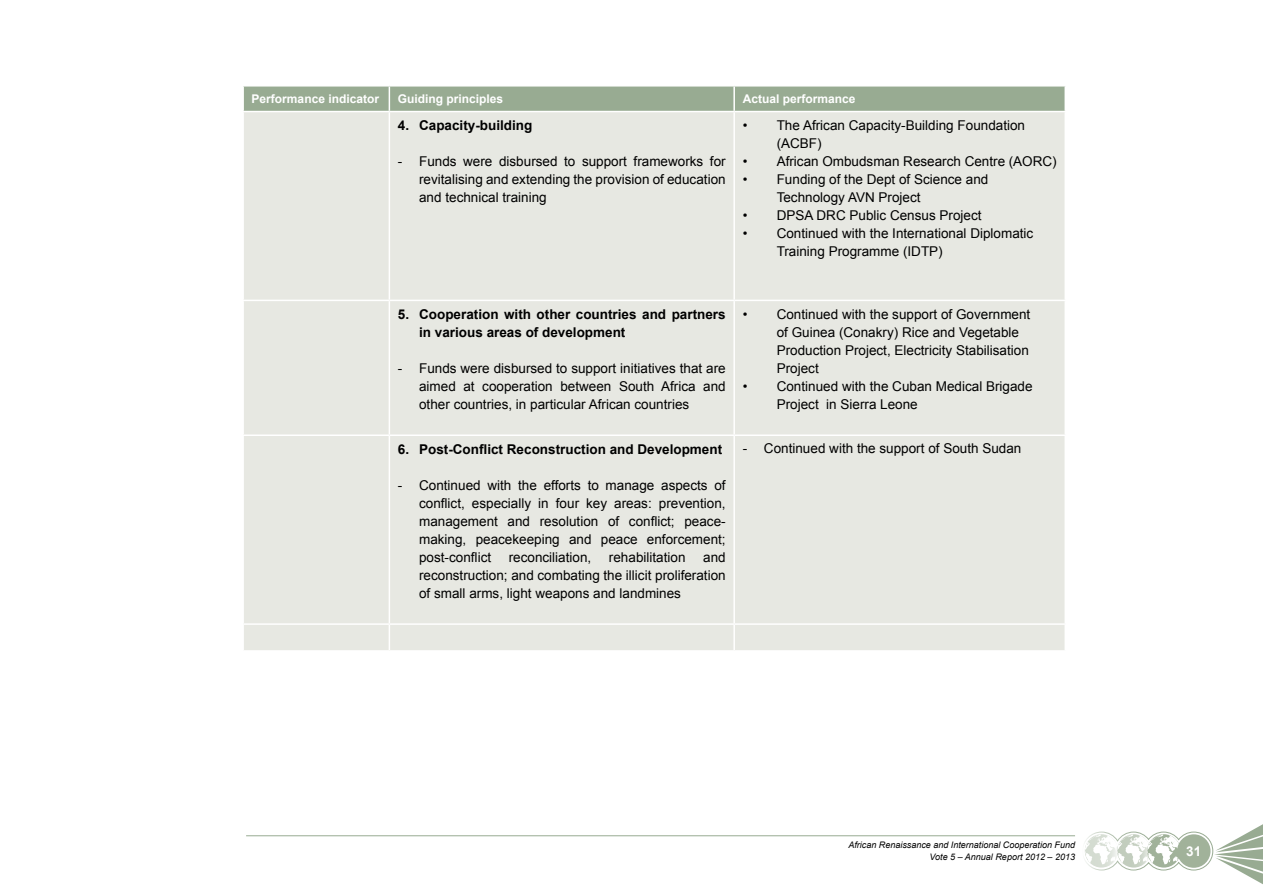
<style>
.page{position:relative;width:1263px;height:893px;background:#fff}
.page>*{position:absolute;margin:0;border:0;box-sizing:border-box;transform-origin:0 0}
.t1{font:13.5px/18px "Arial";color:#000}
.t2{font:700 13.5px/18px "Arial";color:#000}
.t3{font:700 13.5px "Arial";color:#fff}
.t4{font:700 12px "Arial";color:#fff}
.t5{font:italic 9px/12px "Arial";color:#000;text-align:right}
</style>
<div class="page">
<hr style="left:246px;top:835px;width:829px;height:1px;background:#98ab92">
<svg style="left:1085px;top:824px;width:178px;height:60px"></svg>
<div style="left:244px;top:112px;width:820px;height:538px;background:#e7e8e2"></div>
<div style="left:243px;top:86px;width:821px;height:25px;background:#98ab92"></div>
<hr style="left:734px;top:85px;width:332px;height:2px;background:#fff">
<hr style="left:733px;top:87px;width:2px;height:24px;background:#fff">
<hr style="left:389px;top:112px;width:1px;height:188px;background:#fff">
<hr style="left:733px;top:112px;width:2px;height:188px;background:#fff">
<hr style="left:242px;top:300px;width:147px;height:1px;background:#fff">
<hr style="left:389px;top:300px;width:345px;height:1px;background:#fff">
<hr style="left:389px;top:301px;width:1px;height:133px;background:#fff">
<hr style="left:734px;top:300px;width:332px;height:1px;background:#fff">
<hr style="left:733px;top:301px;width:2px;height:133px;background:#fff">
<hr style="left:242px;top:434px;width:147px;height:2px;background:#fff">
<hr style="left:389px;top:434px;width:345px;height:2px;background:#fff">
<hr style="left:389px;top:436px;width:1px;height:187px;background:#fff">
<hr style="left:734px;top:434px;width:332px;height:2px;background:#fff">
<hr style="left:733px;top:436px;width:2px;height:187px;background:#fff">
<hr style="left:242px;top:623px;width:147px;height:2px;background:#fff">
<hr style="left:389px;top:623px;width:345px;height:2px;background:#fff">
<svg style="left:389px;top:625px;width:1px;height:25px"></svg>
<hr style="left:734px;top:623px;width:332px;height:2px;background:#fff">
<hr style="left:733px;top:625px;width:2px;height:25px;background:#fff">
<p class="t4" style="left:252px;top:91px;width:129px">Performance indicator</p>
<p class="t4" style="left:398px;top:91px;width:107px">Guiding principles</p>
<p class="t4" style="left:743px;top:91px;width:114px">Actual performance</p>
<p class="t2" style="left:398px;top:117px;width:136px">4. Capacity-building</p>
<p class="t1" style="left:419px;top:152px;width:308px;text-align:justify;text-indent:-21px">- Funds were disbursed to support frameworks for revitalising and extending the provision of education and technical training</p>
<p class="t1" style="left:777px;top:116px;width:250px;text-indent:-34px">• The African Capacity-Building Foundation (ACBF)</p>
<p class="t1" style="left:743px;top:152px;width:316px">• African Ombudsman Research Centre (AORC)</p>
<p class="t1" style="left:777px;top:170px;width:213px;text-indent:-34px">• Funding of the Dept of Science and<br>Technology AVN Project</p>
<p class="t1" style="left:743px;top:206px;width:240px">• DPSA DRC Public Census Project</p>
<p class="t1" style="left:777px;top:224px;width:258px;text-indent:-34px">• Continued with the International Diplomatic<br>Training Programme (IDTP)</p>
<p class="t2" style="left:419px;top:305px;width:308px;text-indent:-21px">5. Cooperation with other countries and partners in various areas of development</p>
<p class="t1" style="left:419px;top:359px;width:308px;text-align:justify;text-indent:-21px">- Funds were disbursed to support initiatives that are aimed at cooperation between South Africa and other countries, in particular African countries</p>
<p class="t2" style="left:398px;top:440px;width:326px">6. Post-Conflict Reconstruction and Development</p>
<p class="t1" style="left:419px;top:476px;width:308px;text-align:justify;text-indent:-21px">- Continued with the efforts to manage aspects of conflict, especially in four key areas: prevention, management and resolution of conflict; peace&shy;making, peacekeeping and peace enforcement; post-conflict</p>
<p class="t1" style="left:419px;top:548px;width:308px;text-align:justify;text-indent:284px">and reconstruction; and combating the illicit proliferation of small arms, light weapons and landmines</p>
<p class="t1" style="left:509px;top:548px;width:84px">reconciliation,</p>
<p class="t1" style="left:609px;top:548px;width:78px">rehabilitation</p>
<p class="t1" style="left:777px;top:305px;width:255px;text-indent:-34px">• Continued with the support of Government of Guinea (Conakry) Rice and Vegetable Production Project, Electricity Stabilisation Project</p>
<p class="t1" style="left:777px;top:377px;width:257px;text-indent:-34px">• Continued with the Cuban Medical Brigade<br>Project in Sierra Leone</p>
<p class="t1" style="left:743px;top:440px;width:280px">- Continued with the support of South Sudan</p>
<p class="t5" style="left:848px;top:839px;width:228px">African Renaissance and International Cooperation Fund<br>Vote 5 – Annual Report 2012 – 2013</p>
<p class="t3" style="left:1186px;top:842px;width:17px">31</p>
</div>
